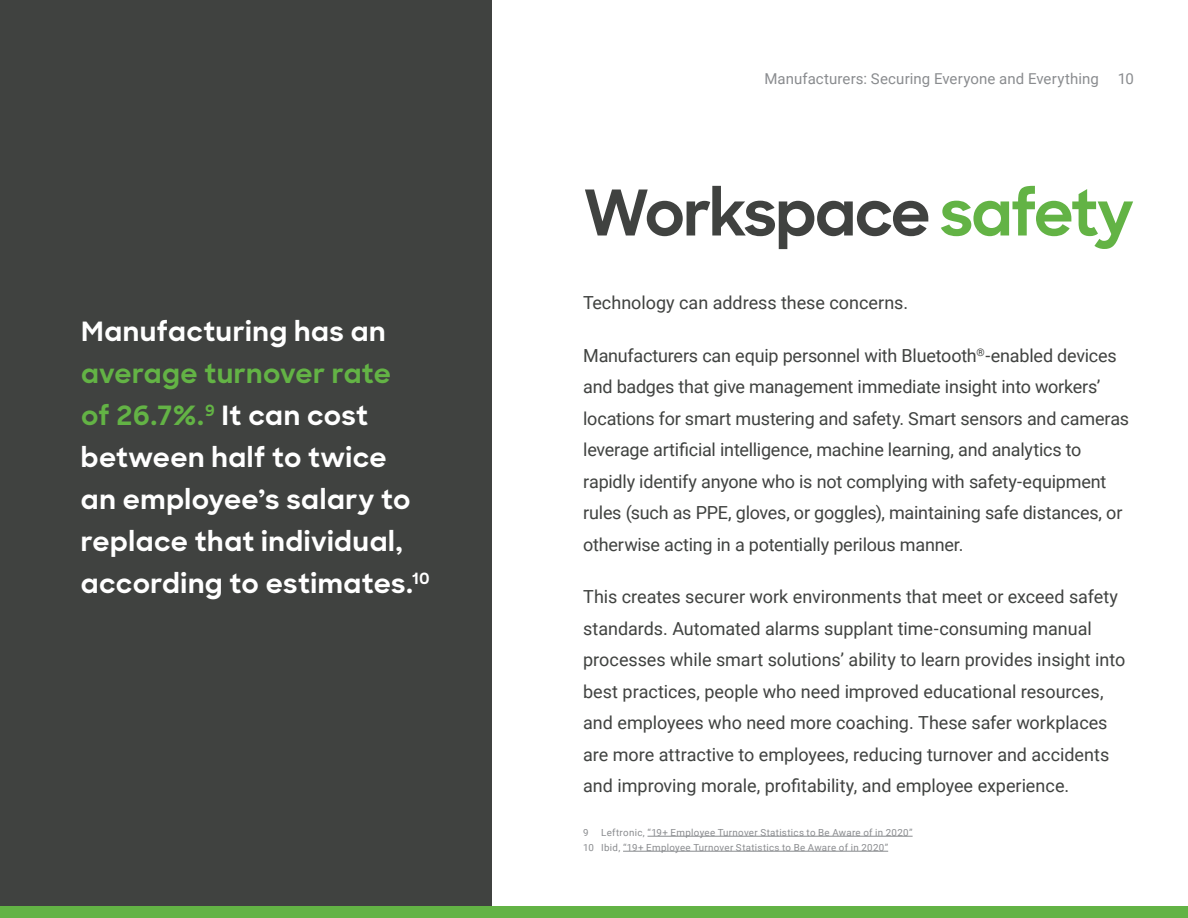
<style>
.page{position:relative;width:1188px;height:918px;background:#fff}
.page>*{position:absolute;margin:0;border:0;box-sizing:border-box;transform-origin:0 0}
.t1{font:700 63px "Sharp Sans";letter-spacing:-.035em;color:#404240}
.t2{font:700 27px/42px "Sharp Sans";letter-spacing:.015em;color:#fff}
.t3{font:18px/31.5px "Roboto";letter-spacing:-.005em;color:#404240}
.t4{font:15px "Roboto";letter-spacing:.005em;color:#8a8c8f}
.t5{font:9.75px/15px "Roboto";letter-spacing:.03em;color:#8a8c8f}
.s1{color:#63b345}
</style>
<div class="page">
<div style="left:0;top:0;width:491px;height:918px;background:#404240"></div>
<hr style="left:648px;top:836px;width:265px;height:1px;background:#8a8c8f">
<hr style="left:623px;top:851px;width:265px;height:1px;background:#8a8c8f">
<div style="left:0;top:906px;width:1188px;height:12px;background:#63b345"></div>
<p class="t2" style="left:81px;top:309px;width:350px">Manufacturing has an <span class="s1">average turnover rate<br>of 26.7%.</span><sup>9</sup> It can cost between half to twice<br>an employee’s salary to replace that individual, according to estimates.<sup>10</sup></p>
<p class="t4" style="left:764px;top:68px;width:336px">Manufacturers: Securing Everyone and Everything</p>
<p class="t4" style="left:1118px;top:68px;width:18px">10</p>
<p class="t1" style="left:583px;top:166px;width:552px">Workspace <span class="s1">safety</span></p>
<p class="t3" style="left:583px;top:286px;width:326px">Technology can address these concerns.</p>
<p class="t3" style="left:583px;top:339px;width:547px">Manufacturers can equip personnel with Bluetooth<sup>®</sup>-enabled devices and badges that give management immediate insight into workers’ locations for smart mustering and safety. Smart sensors and cameras leverage artificial intelligence, machine learning, and analytics to rapidly identify anyone who is not complying with safety-equipment rules (such as PPE, gloves, or goggles), maintaining safe distances, or otherwise acting in a potentially perilous manner.</p>
<p class="t3" style="left:583px;top:580px;width:544px">This creates securer work environments that meet or exceed safety standards. Automated alarms supplant time-consuming manual processes while smart solutions’ ability to learn provides insight into best practices, people who need improved educational resources, and employees who need more coaching. These safer workplaces are more attractive to employees, reducing turnover and accidents and improving morale, profitability, and employee experience.</p>
<p class="t5" style="left:583px;top:824px;width:331px;text-indent:18px">Leftronic, “19+ Employee Turnover Statistics to Be Aware of in 2020”<br>10 Ibid, “19+ Employee Turnover Statistics to Be Aware of in 2020”</p>
<p class="t5" style="left:583px;top:824px;width:7px">9</p>
</div>
